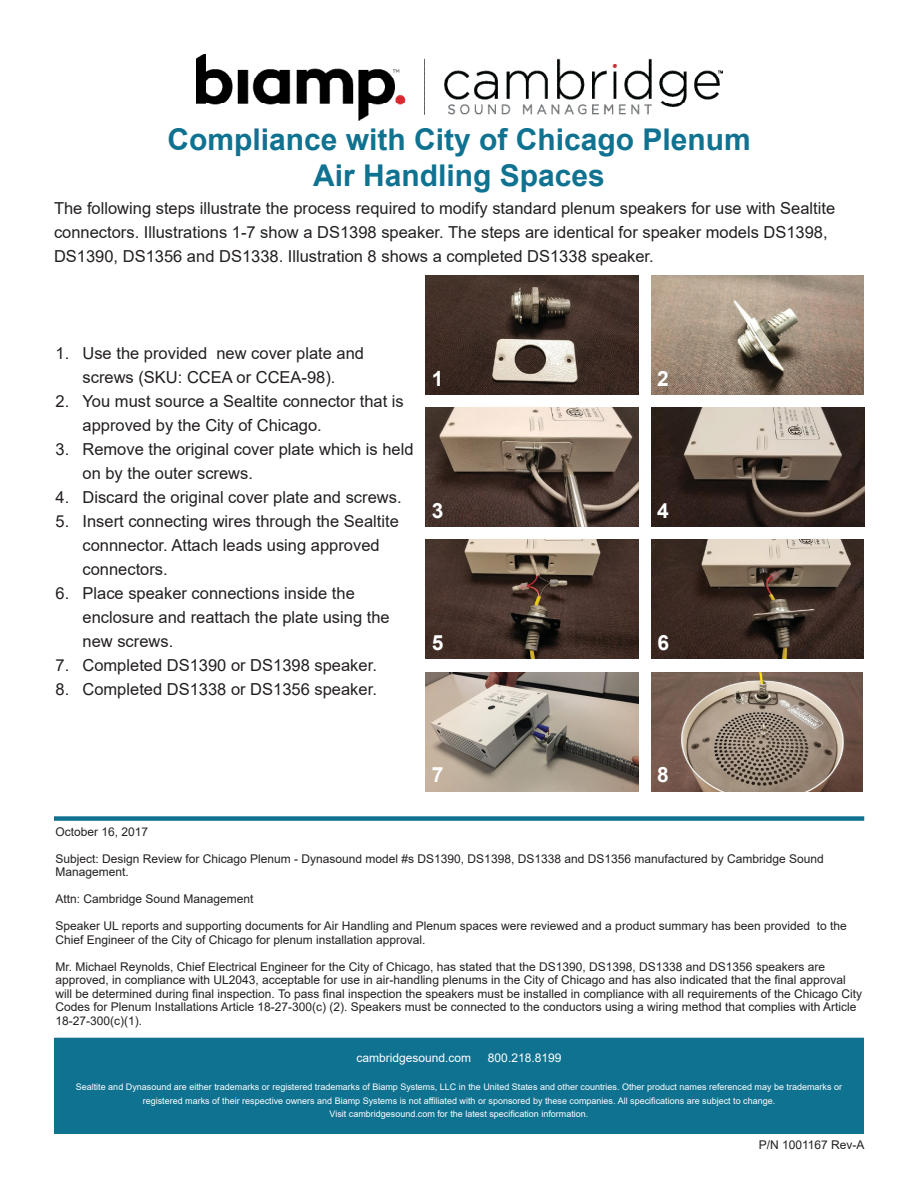
<style>
.page{position:relative;width:918px;height:1188px;background:#fff}
.page>*{position:absolute;margin:0;border:0;box-sizing:border-box;transform-origin:0 0}
.Doc_Title{font:700 30px/36px "Arial";color:#0f7291;text-align:center}
.Heading_1__Centered{font:700 21px "Arial";color:#fff}
.Paragraph_Text__Blac{font:16.5px/24px "Arial";color:#231f20}
.Paragraph_Text__Blac-2{font:12px/13.5px "Arial";color:#231f20}
.t1{font:12px "Arial";color:#fff}
.t2{font:9px/13.5px "Arial";color:#fff;text-align:center}
</style>
<div class="page">
<img style="left:196px;top:54px;width:526px;height:67px">
<div style="left:55px;top:1038px;width:808px;height:95px;background:#0f7291"></div>
<div style="left:54px;top:1038px;width:810px;height:96px;border:2px solid #0f7291"></div>
<img style="left:426px;top:275px;width:213px;height:119px">
<img style="left:651px;top:275px;width:213px;height:119px">
<img style="left:426px;top:408px;width:213px;height:119px">
<img style="left:651px;top:408px;width:213px;height:119px">
<img style="left:426px;top:540px;width:213px;height:119px">
<img style="left:651px;top:540px;width:213px;height:119px">
<img style="left:426px;top:672px;width:213px;height:119px">
<img style="left:651px;top:672px;width:211px;height:119px">
<div style="left:54px;top:816px;width:810px;height:5px;background:#0f7291"></div>
<p class="Doc_Title" style="left:167px;top:121px;width:585px">Compliance with City of Chicago Plenum<br>Air Handling Spaces</p>
<p class="Paragraph_Text__Blac" style="left:54px;top:196px;width:783px">The following steps illustrate the process required to modify standard plenum speakers for use with Sealtite connectors. Illustrations 1-7 show a DS1398 speaker. The steps are identical for speaker models DS1398,<br>DS1390, DS1356 and DS1338. Illustration 8 shows a completed DS1338 speaker.</p>
<p class="Paragraph_Text__Blac" style="left:56px;top:341px;width:310px;text-align:center">1. Use the provided new cover plate and screws (SKU: CCEA or CCEA-98).</p>
<p class="Paragraph_Text__Blac" style="left:82px;top:389px;width:323px;text-indent:-27px">2. You must source a Sealtite connector that is approved by the City of Chicago.</p>
<p class="Paragraph_Text__Blac" style="left:82px;top:437px;width:333px;text-indent:-27px">3. Remove the original cover plate which is held on by the outer screws.</p>
<p class="Paragraph_Text__Blac" style="left:56px;top:485px;width:348px">4. Discard the original cover plate and screws.</p>
<p class="Paragraph_Text__Blac" style="left:82px;top:509px;width:318px;text-indent:-27px">5. Insert connecting wires through the Sealtite connnector. Attach leads using approved connectors.</p>
<p class="Paragraph_Text__Blac" style="left:82px;top:581px;width:309px;text-indent:-27px">6. Place speaker connections inside the enclosure and reattach the plate using the new screws.</p>
<p class="Paragraph_Text__Blac" style="left:56px;top:653px;width:323px">7. Completed DS1390 or DS1398 speaker.</p>
<p class="Paragraph_Text__Blac" style="left:56px;top:677px;width:323px">8. Completed DS1338 or DS1356 speaker.</p>
<p class="Heading_1__Centered" style="left:432px;top:363px;width:13px">1</p>
<p class="Heading_1__Centered" style="left:657px;top:363px;width:13px">2</p>
<p class="Heading_1__Centered" style="left:432px;top:496px;width:13px">3</p>
<p class="Heading_1__Centered" style="left:657px;top:496px;width:13px">4</p>
<p class="Heading_1__Centered" style="left:432px;top:628px;width:13px">5</p>
<p class="Heading_1__Centered" style="left:658px;top:628px;width:13px">6</p>
<p class="Heading_1__Centered" style="left:432px;top:760px;width:13px">7</p>
<p class="Heading_1__Centered" style="left:657px;top:760px;width:13px">8</p>
<p class="Paragraph_Text__Blac-2" style="left:56px;top:825px;width:94px">October 16, 2017</p>
<p class="Paragraph_Text__Blac-2" style="left:56px;top:852px;width:770px">Subject: Design Review for Chicago Plenum - Dynasound model #s DS1390, DS1398, DS1338 and DS1356 manufactured by Cambridge Sound<br>Management.</p>
<p class="Paragraph_Text__Blac-2" style="left:56px;top:892px;width:200px">Attn: Cambridge Sound Management</p>
<p class="Paragraph_Text__Blac-2" style="left:56px;top:919px;width:793px">Speaker UL reports and supporting documents for Air Handling and Plenum spaces were reviewed and a product summary has been provided to the<br>Chief Engineer of the City of Chicago for plenum installation approval.</p>
<p class="Paragraph_Text__Blac-2" style="left:56px;top:960px;width:808px">Mr. Michael Reynolds, Chief Electrical Engineer for the City of Chicago, has stated that the DS1390, DS1398, DS1338 and DS1356 speakers are approved, in compliance with UL2043, acceptable for use in air-handling plenums in the City of Chicago and has also indicated that the final approval will be determined during final inspection. To pass final inspection the speakers must be installed in compliance with all requirements of the Chicago City Codes for Plenum Installations Article 18-27-300(c) (2). Speakers must be connected to the conductors using a wiring method that complies with Article 18-27-300(c)(1).</p>
<p class="t1" style="left:357px;top:1050px;width:116px">cambridgesound.com</p>
<p class="t1" style="left:488px;top:1050px;width:75px">800.218.8199</p>
<p class="t2" style="left:76px;top:1080px;width:768px">Sealtite and Dynasound are either trademarks or registered trademarks of Biamp Systems, LLC in the United States and other countries. Other product names referenced may be trademarks or registered marks of their respective owners and Biamp Systems is not affiliated with or sponsored by these companies. All specifications are subject to change.<br>Visit cambridgesound.com for the latest specification information.</p>
<p class="Paragraph_Text__Blac-2" style="left:759px;top:1138px;width:107px">P/N 1001167 Rev-A</p>
</div>
